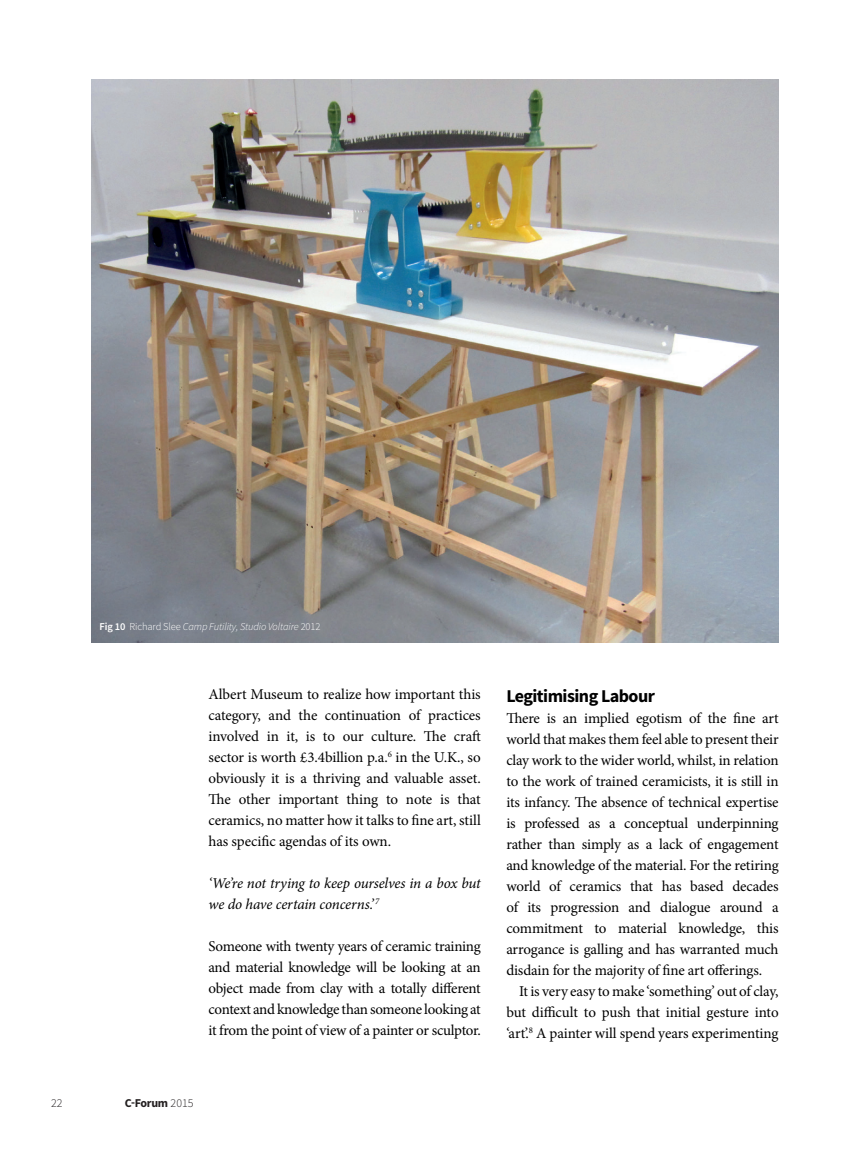
<style>
.page{position:relative;width:851px;height:1149px;background:#fff}
.page>*{position:absolute;margin:0;border:0;box-sizing:border-box;transform-origin:0 0}
.t1{font:700 18px "Source Sans Pro";letter-spacing:-.03em;color:#010101}
.t2{font:15px/21px "Minion Pro";letter-spacing:-.01em;color:#010101;text-align:justify}
.t3{font:italic 15px/21px "Minion Pro";letter-spacing:-.01em;color:#010101}
.t4{font:700 12px "Source Sans Pro";letter-spacing:-.03em;color:#231f20}
.t5{font:300 12px "Source Sans Pro";color:#231f20}
.t6{font:italic 300 10.5px "Source Sans Pro";letter-spacing:-.01em;color:#fff}
.s1{font-weight:600;font-style:normal}
.s2{font-style:normal}
.s3{font-weight:300}
</style>
<div class="page">
<img style="left:91px;top:79px;width:687px;height:563px">
<p class="t6" style="left:100px;top:620px;width:222px"><span class="s1">Fig 10</span> <span class="s2">Richard Slee</span> Camp Futility, Studio Voltaire <span class="s2">2012</span></p>
<p class="t2" style="left:208px;top:683px;width:274px">Albert Museum to realize how important this category, and the continuation of practices involved in it, is to our culture. The craft sector is worth £3.4billion p.a.<sup>6</sup> in the U.K., so obviously it is a thriving and valuable asset.<br>The other important thing to note is that ceramics, no matter how it talks to fine art, still has specific agendas of its own.</p>
<p class="t3" style="left:208px;top:872px;width:274px">‘We’re not trying to keep ourselves in a box but we do have certain concerns.’ <sup>7</sup></p>
<p class="t2" style="left:208px;top:935px;width:274px">Someone with twenty years of ceramic training and material knowledge will be looking at an object made from clay with a totally different context and knowledge than someone looking at it from the point of view of a painter or sculptor.</p>
<p class="t5" style="left:51px;top:1095px;width:13px">22</p>
<p class="t4" style="left:125px;top:1094px;width:70px">C-Forum <span class="s3">2015</span></p>
<p class="t1" style="left:506px;top:683px;width:150px">Legitimising Labour</p>
<p class="t2" style="left:506px;top:707px;width:274px">There is an implied egotism of the fine art world that makes them feel able to present their clay work to the wider world, whilst, in relation to the work of trained ceramicists, it is still in its infancy. The absence of technical expertise is professed as a conceptual underpinning rather than simply as a lack of engagement and knowledge of the material. For the retiring world of ceramics that has based decades of its progression and dialogue around a commitment to material knowledge, this arrogance is galling and has warranted much disdain for the majority of fine art offerings.</p>
<p class="t2" style="left:506px;top:980px;width:274px;text-indent:13px">It is very easy to make ‘something’ out of clay, but difficult to push that initial gesture into ‘art’.<sup>8</sup> A painter will spend years experimenting</p>
</div>
